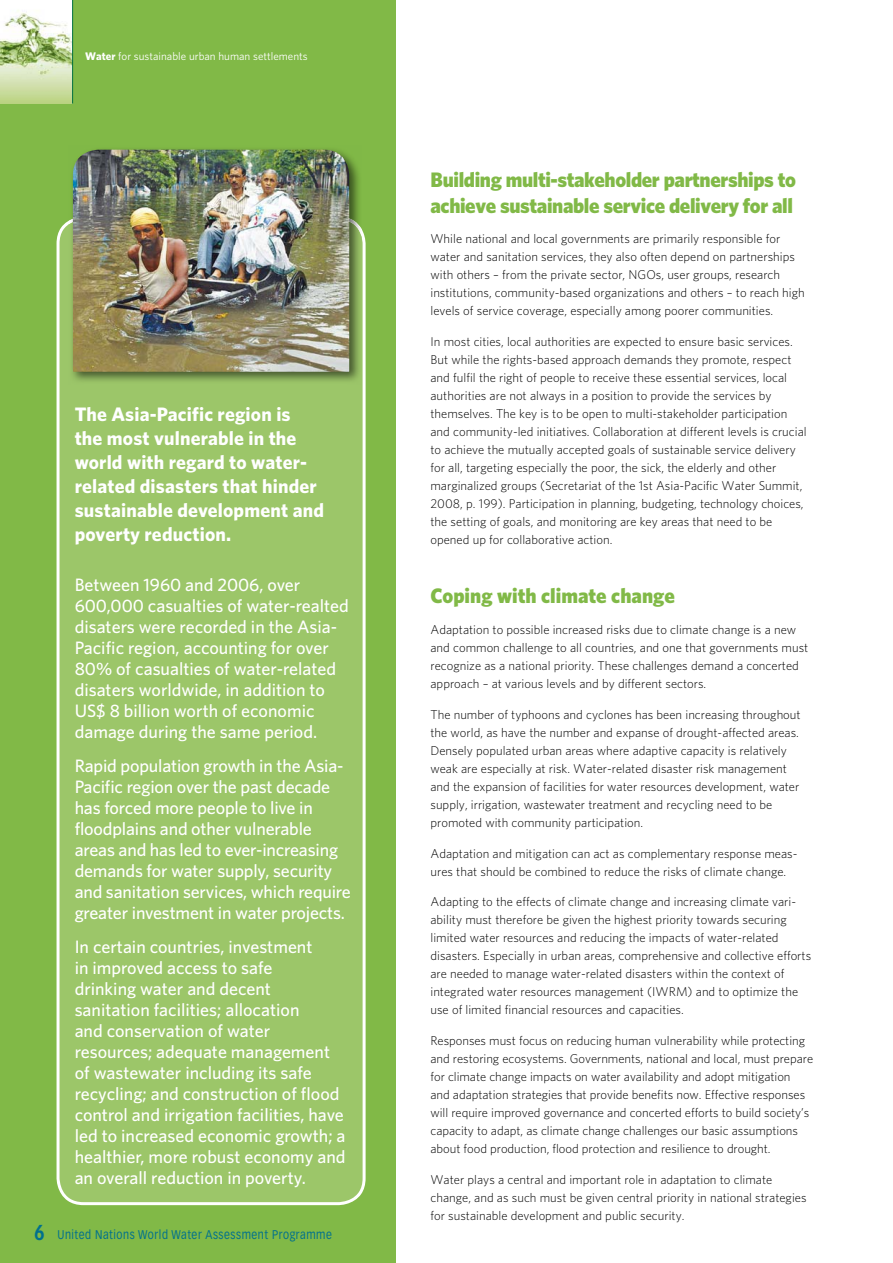
<style>
.page{position:relative;width:893px;height:1263px;background:#fff}
.page>*{position:absolute;margin:0;border:0;box-sizing:border-box;transform-origin:0 0}
.t1{font:900 21px/25.5px "Whitney";letter-spacing:-.02em;color:#81b947}
.t2{font:900 21px "Whitney";color:#81b947}
.t3{font:700 19.5px/24px "Whitney";letter-spacing:.01em;color:#fff}
.t4{font:500 18px/21px "Whitney";color:#fff}
.t5{font:300 12.75px/18px "Whitney";color:#000}
.t6{font:12.45px "Vectora LT Std";letter-spacing:.05em;color:#00708d;scale:.85 1}
.t7{font:11.1px "Whitney";color:#fff}
.s1{font-weight:700}
.s2{font-weight:700;font-size:21.3px}
</style>
<div class="page">
<div style="left:0;top:0;width:395px;height:1263px;background:#81b947"></div>
<div style="left:57px;top:220px;width:309px;height:985px;background:#9cc669"></div>
<img style="left:0;top:0;width:72px;height:104px">
<hr style="left:72px;top:0;width:1px;height:104px;background:#006f3c">
<img style="left:69px;top:237px;width:292px;height:147px">
<img style="left:69px;top:217px;width:292px;height:20px">
<img style="left:73px;top:150px;width:276px;height:222px">
<p class="t7" style="left:85px;top:52px;width:224px"><span class="s1">Water</span> for sustainable urban human settlements</p>
<h2 class="t3" style="left:75px;top:403px;width:251px">The Asia-Pacific region is<br>the most vulnerable in the world with regard to water&shy;related disasters that hinder sustainable development and poverty reduction.</h2>
<p class="t4" style="left:75px;top:576px;width:276px">Between 1960 and 2006, over 600,000 casualties of water-realted disaters were recorded in the Asia-Pacific region, accounting for over 80% of casualties of water-related disaters worldwide, in addition to US$ 8 billion worth of economic damage during the same period.</p>
<p class="t4" style="left:75px;top:757px;width:278px">Rapid population growth in the Asia-Pacific region over the past decade has forced more people to live in floodplains and other vulnerable areas and has led to ever-increasing demands for water supply, security and sanitation services, which require greater investment in water projects.</p>
<p class="t4" style="left:75px;top:938px;width:272px">In certain countries, investment<br>in improved access to safe<br>drinking water and decent sanitation facilities; allocation<br>and conservation of water resources; adequate management of wastewater including its safe recycling; and construction of flood control and irrigation facilities, have led to increased economic growth; a healthier, more robust economy and an overall reduction in poverty.</p>
<p class="t6" style="left:34px;top:1229px;width:352px"><span class="s2">6</span> United Nations World Water Assessment Programme</p>
<h1 class="t1" style="left:430px;top:168px;width:367px">Building multi-stakeholder partnerships to achieve sustainable service delivery for all</h1>
<p class="t5" style="left:430px;top:231px;width:376px">While national and local governments are primarily responsible for water and sanitation services, they also often depend on partnerships with others – from the private sector, NGOs, user groups, research institutions, community-based organizations and others – to reach high levels of service coverage, especially among poorer communities.</p>
<p class="t5" style="left:430px;top:334px;width:378px">In most cities, local authorities are expected to ensure basic services.<br>But while the rights-based approach demands they promote, respect and fulfil the right of people to receive these essential services, local authorities are not always in a position to provide the services by themselves. The key is to be open to multi-stakeholder participation and community-led initiatives. Collaboration at different levels is crucial to achieve the mutually accepted goals of sustainable service delivery for all, targeting especially the poor, the sick, the elderly and other marginalized groups (Secretariat of the 1st Asia-Pacific Water Summit, 2008, p. 199). Participation in planning, budgeting, technology choices, the setting of goals, and monitoring are key areas that need to be opened up for collaborative action.</p>
<h1 class="t2" style="left:430px;top:588px;width:246px">Coping with climate change</h1>
<p class="t5" style="left:430px;top:622px;width:379px">Adaptation to possible increased risks due to climate change is a new and common challenge to all countries, and one that governments must recognize as a national priority. These challenges demand a concerted approach – at various levels and by different sectors.</p>
<p class="t5" style="left:430px;top:706px;width:372px">The number of typhoons and cyclones has been increasing throughout the world, as have the number and expanse of drought-affected areas.<br>Densely populated urban areas where adaptive capacity is relatively weak are especially at risk. Water-related disaster risk management and the expansion of facilities for water resources development, water supply, irrigation, wastewater treatment and recycling need to be promoted with community participation.</p>
<p class="t5" style="left:430px;top:845px;width:368px">Adaptation and mitigation can act as complementary response meas&shy;ures that should be combined to reduce the risks of climate change.</p>
<p class="t5" style="left:430px;top:894px;width:382px">Adapting to the effects of climate change and increasing climate vari&shy;ability must therefore be given the highest priority towards securing limited water resources and reducing the impacts of water-related disasters. Especially in urban areas, comprehensive and collective efforts are needed to manage water-related disasters within the context of integrated water resources management (IWRM) and to optimize the use of limited financial resources and capacities.</p>
<p class="t5" style="left:430px;top:1033px;width:384px">Responses must focus on reducing human vulnerability while protecting and restoring ecosystems. Governments, national and local, must prepare for climate change impacts on water availability and adopt mitigation<br>and adaptation strategies that provide benefits now. Effective responses will require improved governance and concerted efforts to build society’s capacity to adapt, as climate change challenges our basic assumptions about food production, flood protection and resilience to drought.</p>
<p class="t5" style="left:430px;top:1171px;width:378px">Water plays a central and important role in adaptation to climate change, and as such must be given central priority in national strategies for sustainable development and public security.</p>
</div>
